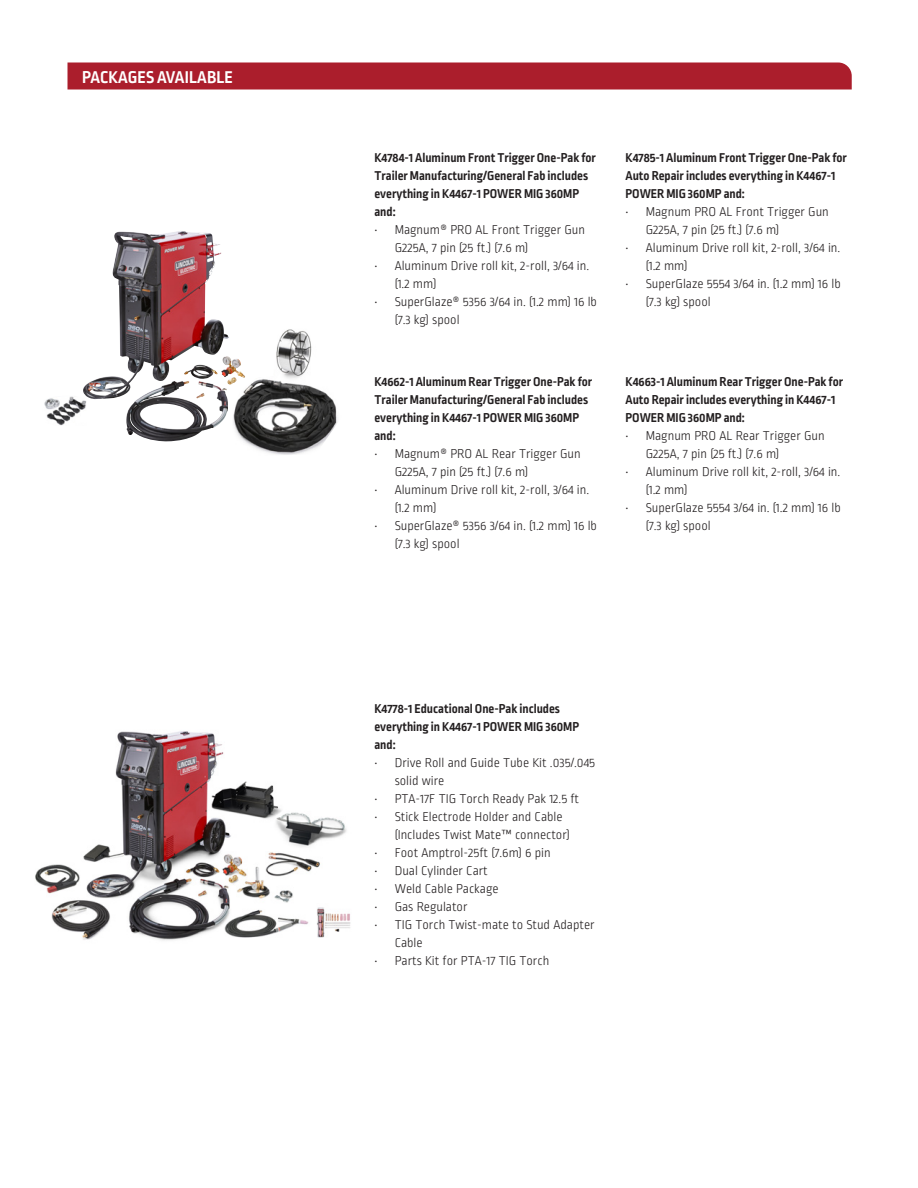
<style>
.page{position:relative;width:918px;height:1188px;background:#fff}
.page>*{position:absolute;margin:0;border:0;box-sizing:border-box;transform-origin:0 0}
.t1{font:700 18px "Ropa Sans Pro";letter-spacing:.01em;color:#fff}
.t2{font:300 13.5px/18px "Ropa Sans Pro";color:#231f20}
.t3{font:700 13.5px/18px "Ropa Sans Pro";color:#231f20}
</style>
<div class="page">
<img style="left:35px;top:731px;width:316px;height:210px">
<div style="left:68px;top:63px;width:784px;height:27px;background:#ab1e2c"></div>
<img style="left:83px;top:231px;width:146px;height:170px">
<img style="left:232px;top:329px;width:105px;height:126px">
<img style="left:44px;top:396px;width:43px;height:30px">
<h1 class="t1" style="left:82px;top:67px;width:152px">PACKAGES AVAILABLE</h1>
<p class="t3" style="left:374px;top:149px;width:223px">K4784-1 Aluminum Front Trigger One-Pak for Trailer Manufacturing/General Fab includes everything in K4467-1 POWER MIG 360MP and:</p>
<p class="t2" style="left:395px;top:221px;width:192px;text-indent:-20px">• Magnum® PRO AL Front Trigger Gun<br>G225A, 7 pin (25 ft.) (7.6 m)</p>
<p class="t2" style="left:395px;top:257px;width:196px;text-indent:-20px">• Aluminum Drive roll kit, 2-roll, 3/64 in. (1.2 mm)</p>
<p class="t2" style="left:395px;top:293px;width:204px;text-indent:-20px">• SuperGlaze® 5356 3/64 in. (1.2 mm) 16 lb (7.3 kg) spool</p>
<p class="t3" style="left:374px;top:373px;width:219px">K4662-1 Aluminum Rear Trigger One-Pak for<br>Trailer Manufacturing/General Fab includes everything in K4467-1 POWER MIG 360MP and:</p>
<p class="t2" style="left:395px;top:445px;width:188px;text-indent:-20px">• Magnum® PRO AL Rear Trigger Gun<br>G225A, 7 pin (25 ft.) (7.6 m)</p>
<p class="t2" style="left:395px;top:481px;width:196px;text-indent:-20px">• Aluminum Drive roll kit, 2-roll, 3/64 in. (1.2 mm)</p>
<p class="t2" style="left:395px;top:517px;width:204px;text-indent:-20px">• SuperGlaze® 5356 3/64 in. (1.2 mm) 16 lb (7.3 kg) spool</p>
<p class="t3" style="left:626px;top:149px;width:223px">K4785-1 Aluminum Front Trigger One-Pak for<br>Auto Repair includes everything in K4467-1<br>POWER MIG 360MP and:</p>
<p class="t2" style="left:646px;top:203px;width:185px;text-indent:-20px">• Magnum PRO AL Front Trigger Gun<br>G225A, 7 pin (25 ft.) (7.6 m)</p>
<p class="t2" style="left:646px;top:239px;width:196px;text-indent:-20px">• Aluminum Drive roll kit, 2-roll, 3/64 in. (1.2 mm)</p>
<p class="t2" style="left:646px;top:275px;width:197px;text-indent:-20px">• SuperGlaze 5554 3/64 in. (1.2 mm) 16 lb (7.3 kg) spool</p>
<p class="t3" style="left:626px;top:373px;width:219px">K4663-1 Aluminum Rear Trigger One-Pak for<br>Auto Repair includes everything in K4467-1<br>POWER MIG 360MP and:</p>
<p class="t2" style="left:646px;top:427px;width:180px;text-indent:-20px">• Magnum PRO AL Rear Trigger Gun<br>G225A, 7 pin (25 ft.) (7.6 m)</p>
<p class="t2" style="left:646px;top:463px;width:196px;text-indent:-20px">• Aluminum Drive roll kit, 2-roll, 3/64 in. (1.2 mm)</p>
<p class="t2" style="left:646px;top:499px;width:197px;text-indent:-20px">• SuperGlaze 5554 3/64 in. (1.2 mm) 16 lb (7.3 kg) spool</p>
<p class="t3" style="left:374px;top:701px;width:206px">K4778-1 Educational One-Pak includes everything in K4467-1 POWER MIG 360MP and:</p>
<p class="t2" style="left:395px;top:755px;width:202px;text-indent:-20px">• Drive Roll and Guide Tube Kit .035/.045 solid wire</p>
<p class="t2" style="left:374px;top:791px;width:206px">• PTA-17F TIG Torch Ready Pak 12.5 ft</p>
<p class="t2" style="left:395px;top:809px;width:177px;text-indent:-20px">• Stick Electrode Holder and Cable (Includes Twist Mate™ connector)</p>
<p class="t2" style="left:374px;top:845px;width:178px">• Foot Amptrol-25ft (7.6m) 6 pin</p>
<p class="t2" style="left:374px;top:863px;width:115px">• Dual Cylinder Cart</p>
<p class="t2" style="left:374px;top:881px;width:126px">• Weld Cable Package</p>
<p class="t2" style="left:374px;top:899px;width:95px">• Gas Regulator</p>
<p class="t2" style="left:395px;top:917px;width:201px;text-indent:-20px">• TIG Torch Twist-mate to Stud Adapter<br>Cable</p>
<p class="t2" style="left:374px;top:953px;width:176px">• Parts Kit for PTA-17 TIG Torch</p>
</div>
